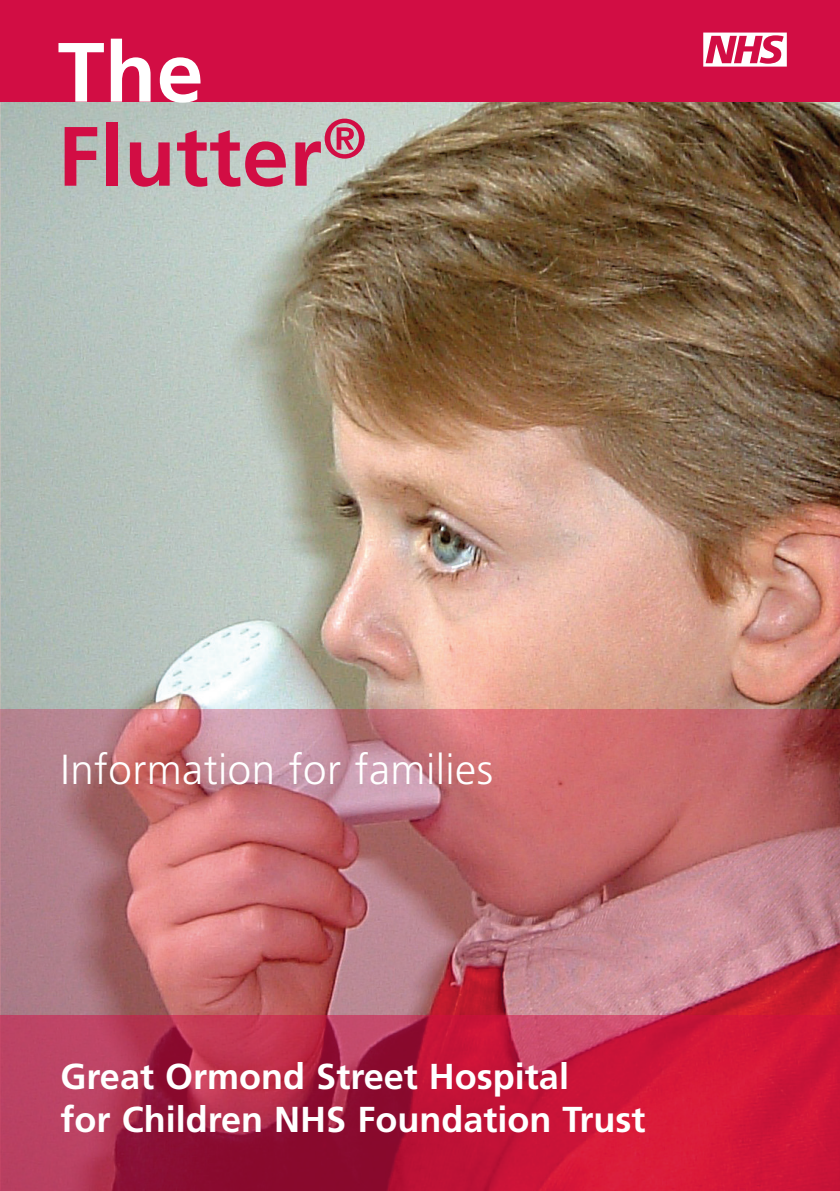
<style>
.page{position:relative;width:840px;height:1191px;background:#fff}
.page>*{position:absolute;margin:0;border:0;box-sizing:border-box;transform-origin:0 0}
.t1{font:700 84px/84px "Frutiger";letter-spacing:.005em;color:#d20d44}
.t2{font:300 42px "Frutiger";letter-spacing:.01em;color:#fff}
.t3{font:700 36px/43.2px "Frutiger";color:#fff}
.s1{color:#fff}
</style>
<div class="page">
<img style="left:0;top:101px;width:839px;height:608px">
<svg style="left:0;top:709px;width:839px;height:306px;background:#bf7278"></svg>
<svg style="left:0;top:1015px;width:839px;height:176px;background:#ba1f41"></svg>
<div style="left:0;top:0;width:839px;height:101px;background:#d20d44"></div>
<svg style="left:703px;top:33px;width:83px;height:34px"></svg>
<h1 class="t1" style="left:58px;top:30px;width:310px"><span class="s1">The<br></span>Flutter<sup>®</sup></h1>
<p class="t2" style="left:61px;top:745px;width:433px">Information for families</p>
<p class="t3" style="left:61px;top:1054px;width:586px">Great Ormond Street Hospital<br>for Children NHS Foundation Trust</p>
</div>
